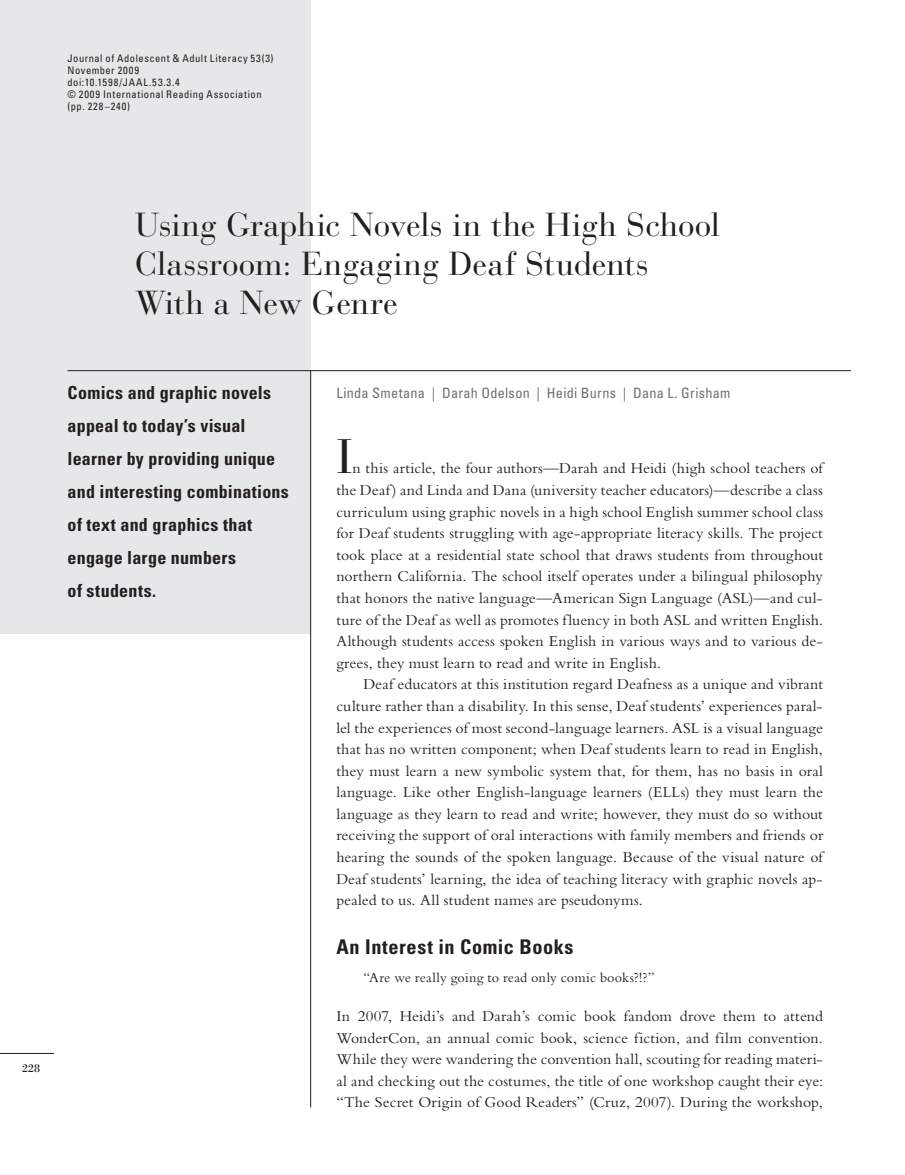
<style>
.page{position:relative;width:905px;height:1175px;background:#fff}
.page>*{position:absolute;margin:0;border:0;box-sizing:border-box;transform-origin:0 0}
.t1{font:48px "Bauer Bodoni Std";color:#231f20}
.t2{font:33px/39px "Bauer Bodoni Std";color:#231f20}
.t3{font:700 condensed 20.25px "Univers LT Std";letter-spacing:.025em;color:#231f20}
.t4{font:700 condensed 18px/33px "Univers LT Std";letter-spacing:.015em;color:#231f20}
.t5{font:15.75px/21.6px "Bembo Std";letter-spacing:.005em;color:#231f20;text-align:justify}
.t6{font:condensed 14.25px "Univers LT Std";letter-spacing:.02em;color:#6d6f71}
.t7{font:14.25px "Bembo Std";letter-spacing:.01em;color:#231f20}
.t8{font:12px "Bodoni Std";color:#231f20}
.t9{font:condensed 10.5px/12px "Univers LT Std";letter-spacing:.05em;color:#231f20}
</style>
<div class="page">
<hr style="left:0;top:1053px;width:54px;height:1px;background:#231f20">
<div style="left:0;top:0;width:310px;height:633px;background:#e6e7e8"></div>
<hr style="left:310px;top:370px;width:1px;height:737px;background:#231f20">
<hr style="left:67px;top:370px;width:783px;height:1px;background:#231f20">
<p class="t9" style="left:67px;top:52px;width:207px">Journal of Adolescent &amp; Adult Literacy 53(3)<br>November 2009<br>doi:10.1598/JAAL.53.3.4<br>© 2009 International Reading Association (pp. 228–240)</p>
<p class="t8" style="left:22px;top:1060px;width:19px">228</p>
<h2 class="t2" style="left:135px;top:206px;width:586px">Using Graphic Novels in the High School<br>Classroom: Engaging Deaf Students<br>With a New Genre</h2>
<p class="t4" style="left:67px;top:376px;width:205px">Comics and graphic novels</p>
<p class="t6" style="left:336px;top:384px;width:396px">Linda Smetana | Darah Odelson | Heidi Burns | Dana L. Grisham</p>
<p class="t4" style="left:67px;top:409px;width:223px">appeal to today’s visual learner by providing unique and interesting combinations of text and graphics that engage large numbers<br>of students.</p>
<h1 class="t1" style="left:336px;top:428px;width:18px">I</h1>
<p class="t5" style="left:336px;top:457px;width:488px;text-indent:16px">n this article, the four authors—Darah and Heidi (high school teachers of the Deaf) and Linda and Dana (university teacher educators)—describe a class curriculum using graphic novels in a high school English summer school class for Deaf students struggling with age-appropriate literacy skills. The project took place at a residential state school that draws students from throughout northern California. The school itself operates under a bilingual philosophy that honors the native language—American Sign Language (ASL)—and cul&shy;ture of the Deaf as well as promotes fluency in both ASL and written English.<br>Although students access spoken English in various ways and to various de&shy;grees, they must learn to read and write in English.</p>
<p class="t5" style="left:336px;top:673px;width:488px;text-indent:27px">Deaf educators at this institution regard Deafness as a unique and vibrant culture rather than a disability. In this sense, Deaf students’ experiences paral&shy;lel the experiences of most second-language learners. ASL is a visual language that has no written component; when Deaf students learn to read in English, they must learn a new symbolic system that, for them, has no basis in oral language. Like other English-language learners (ELLs) they must learn the language as they learn to read and write; however, they must do so without receiving the support of oral interactions with family members and friends or hearing the sounds of the spoken language. Because of the visual nature of Deaf students’ learning, the idea of teaching literacy with graphic novels ap&shy;pealed to us. All student names are pseudonyms.</p>
<p class="t3" style="left:336px;top:934px;width:238px">An Interest in Comic Books</p>
<p class="t7" style="left:363px;top:968px;width:293px">“Are we really going to read only comic books?!?”</p>
<p class="t5" style="left:336px;top:1005px;width:488px">In 2007, Heidi’s and Darah’s comic book fandom drove them to attend WonderCon, an annual comic book, science fiction, and film convention.<br>While they were wandering the convention hall, scouting for reading materi&shy;al and checking out the costumes, the title of one workshop caught their eye: “The Secret Origin of Good Readers” (Cruz, 2007). During the workshop,</p>
</div>
